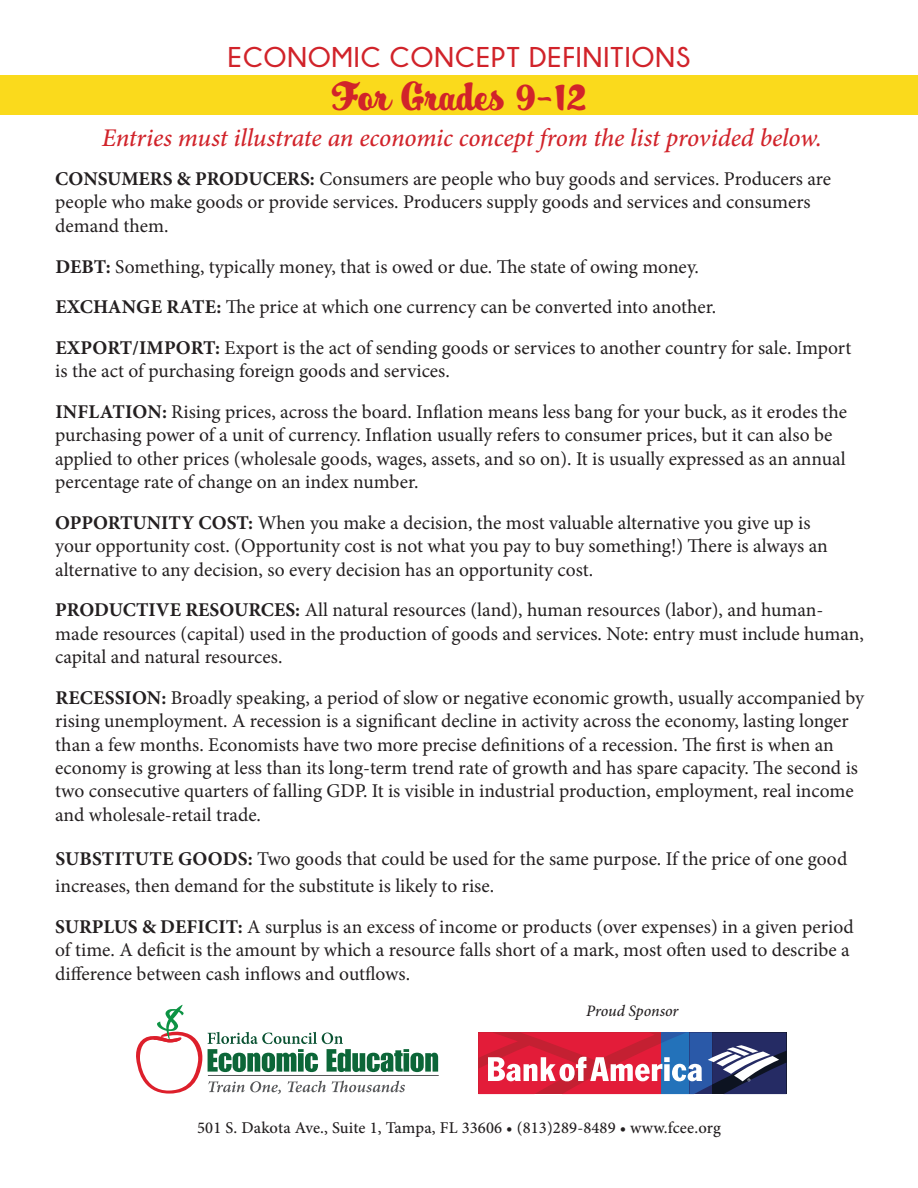
<style>
.page{position:relative;width:918px;height:1188px;background:#fff}
.page>*{position:absolute;margin:0;border:0;box-sizing:border-box;transform-origin:0 0}
.t1{font:36px "Hucklebuck JF";color:#d1232a}
.t2{font:700 28.5px "Champagne&Limousines";letter-spacing:.04em;color:#d1232a}
.t3{font:italic 500 25.5px "Minion Pro";letter-spacing:-.005em;color:#d1232a}
.t4{font:19.5px/23.4px "Minion Pro";color:#231f20}
.t5{font:500 16.5px "Minion Pro";letter-spacing:.01em;color:#231f20}
.t6{font:italic 500 16.05px "Minion Pro";letter-spacing:-.005em;color:#231f20}
.s1{font-weight:700}
</style>
<div class="page">
<div style="left:0;top:75px;width:918px;height:39px;background:#fada1c"></div>
<hr style="left:208px;top:1075px;width:231px;height:1px;background:#57585a">
<svg style="left:136px;top:1005px;width:302px;height:89px"></svg>
<svg style="left:478px;top:1033px;width:308px;height:61px;background:#a45071"></svg>
<h2 class="t2" style="left:228px;top:41px;width:464px">ECONOMIC CONCEPT DEFINITIONS</h2>
<h1 class="t1" style="left:331px;top:73px;width:257px">For Grades 9-12</h1>
<h3 class="t3" style="left:102px;top:120px;width:722px">Entries must illustrate an economic concept from the list provided below.</h3>
<p class="t4" style="left:55px;top:167px;width:777px"><span class="s1">CONSUMERS &amp; PRODUCERS:</span> Consumers are people who buy goods and services. Producers are people who make goods or provide services. Producers supply goods and services and consumers demand them.</p>
<p class="t4" style="left:55px;top:246px;width:797px;line-height:40.7px"><span class="s1">DEBT:</span> Something, typically money, that is owed or due. The state of owing money.<br><span class="s1">EXCHANGE RATE:</span> The price at which one currency can be converted into another.<br><span class="s1">EXPORT/IMPORT:</span> Export is the act of sending goods or services to another country for sale. Import</p>
<p class="t4" style="left:55px;top:351px;width:793px;line-height:40.7px">is the act of purchasing foreign goods and services.<br><span class="s1">INFLATION:</span> Rising prices, across the board. Inflation means less bang for your buck, as it erodes the</p>
<p class="t4" style="left:55px;top:424px;width:792px">purchasing power of a unit of currency. Inflation usually refers to consumer prices, but it can also be applied to other prices (wholesale goods, wages, assets, and so on). It is usually expressed as an annual percentage rate of change on an index number.</p>
<p class="t4" style="left:55px;top:511px;width:774px"><span class="s1">OPPORTUNITY COST:</span> When you make a decision, the most valuable alternative you give up is your opportunity cost. (Opportunity cost is not what you pay to buy something!) There is always an alternative to any decision, so every decision has an opportunity cost.</p>
<p class="t4" style="left:55px;top:599px;width:810px"><span class="s1">PRODUCTIVE RESOURCES:</span> All natural resources (land), human resources (labor), and human&shy;made resources (capital) used in the production of goods and services. Note: entry must include human, capital and natural resources.</p>
<p class="t4" style="left:55px;top:686px;width:810px"><span class="s1">RECESSION:</span> Broadly speaking, a period of slow or negative economic growth, usually accompanied by rising unemployment. A recession is a significant decline in activity across the economy, lasting longer than a few months. Economists have two more precise definitions of a recession. The first is when an economy is growing at less than its long-term trend rate of growth and has spare capacity. The second is two consecutive quarters of falling GDP. It is visible in industrial production, employment, real income and wholesale-retail trade.</p>
<p class="t4" style="left:55px;top:845px;width:794px;line-height:27px"><span class="s1">SUBSTITUTE GOODS:</span> Two goods that could be used for the same purpose. If the price of one good increases, then demand for the substitute is likely to rise.</p>
<p class="t4" style="left:55px;top:915px;width:800px"><span class="s1">SURPLUS &amp; DEFICIT:</span> A surplus is an excess of income or products (over expenses) in a given period of time. A deficit is the amount by which a resource falls short of a mark, most often used to describe a difference between cash inflows and outflows.</p>
<p class="t6" style="left:586px;top:1000px;width:94px">Proud Sponsor</p>
<p class="t5" style="left:197px;top:1116px;width:525px">501 S. Dakota Ave., Suite 1, Tampa, FL 33606 • (813)289-8489 • www.fcee.org</p>
</div>
